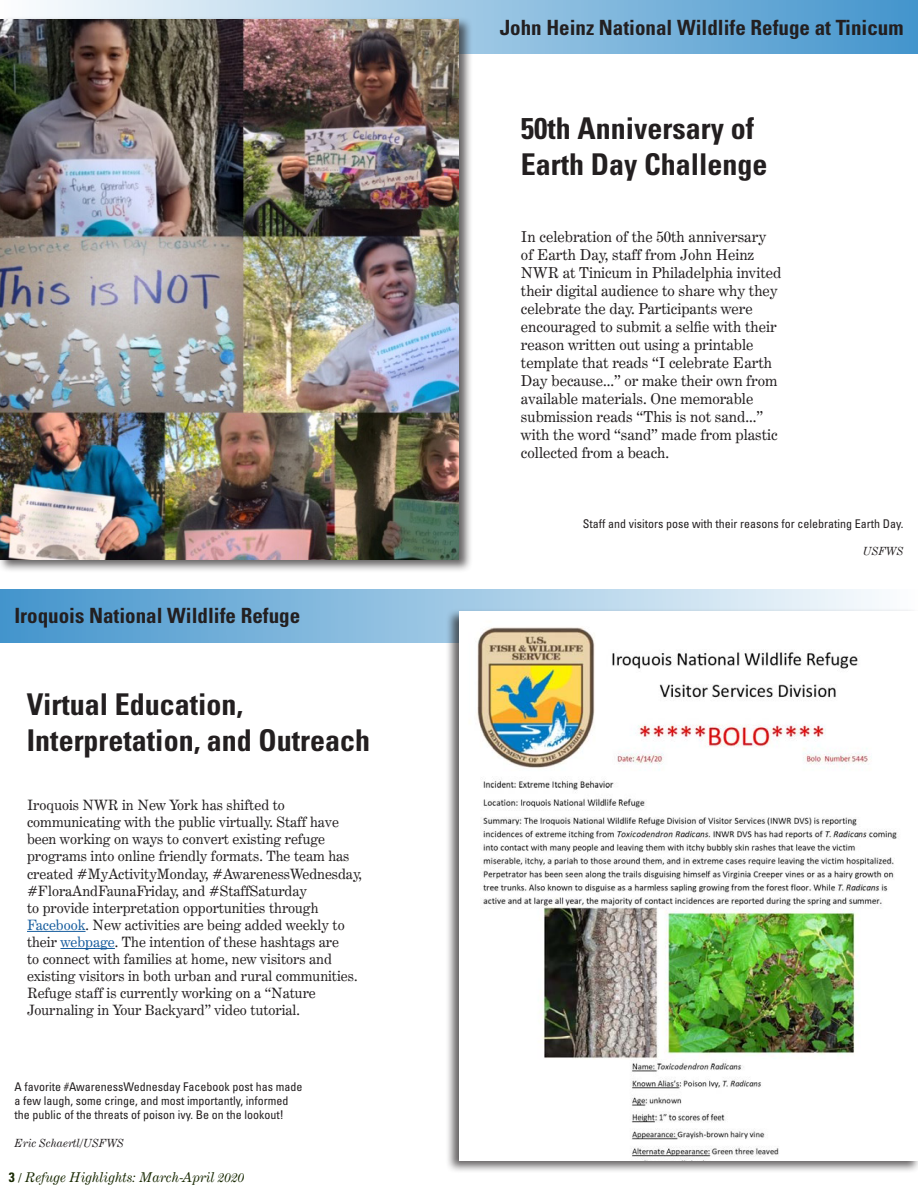
<style>
.page{position:relative;width:918px;height:1188px;background:#fff}
.page>*{position:absolute;margin:0;border:0;box-sizing:border-box;transform-origin:0 0}
.t1{font:700 condensed 30px/36px "Univers";color:#231f20}
.t2{font:700 condensed 21px "Univers";color:#231f20}
.t3{font:15px/18px "Century Expanded BT";color:#231f20}
.t4{font:14.25px/17.1px "Century Expanded BT";color:#231f20}
.t5{font:italic 13.5px "Century Expanded BT";color:#172800}
.t6{font:condensed 12px/14.4px "Univers";color:#231f20}
.t7{font:italic 11.25px "Century Expanded BT";color:#231f20}
.s1{color:#175d9e}
.s2{font-family:"Univers";font-weight:700;font-style:normal;font-stretch:condensed}
.s3{font-family:"Minion Pro";font-style:normal}
</style>
<div class="page">
<div style="left:0;top:589px;width:918px;height:54px;background:linear-gradient(to right,#4394cc,#fdfefe)"></div>
<div style="left:0;top:0;width:918px;height:54px;background:linear-gradient(to right,#fdfefe,#4395cc)"></div>
<div style="left:445px;top:608px;width:473px;height:566px;background:#231f20;opacity:.7"></div>
<img style="left:459px;top:611px;width:459px;height:549px">
<hr style="left:27px;top:931px;width:59px;height:1px;background:#175d9e">
<hr style="left:60px;top:948px;width:55px;height:1px;background:#175d9e">
<div style="left:0;top:17px;width:473px;height:556px;background:#231f20;opacity:.7"></div>
<img style="left:0;top:20px;width:459px;height:540px">
<p class="t2" style="left:14px;top:603px;width:287px">Iroquois National Wildlife Refuge</p>
<p class="t1" style="left:27px;top:686px;width:345px">Virtual Education,<br>Interpretation, and Outreach</p>
<p class="t4" style="left:27px;top:796px;width:337px">Iroquois NWR in New York has shifted to communicating with the public virtually. Staff have been working on ways to convert existing refuge programs into online friendly formats. The team has created #MyActivityMonday, #AwarenessWednesday, #FloraAndFaunaFriday, and #StaffSaturday<br>to provide interpretation opportunities through <span class="s1">Facebook</span>. New activities are being added weekly to their <span class="s1">webpage</span>. The intention of these hashtags are<br>to connect with families at home, new visitors and existing visitors in both urban and rural communities.<br>Refuge staff is currently working on a “Nature Journaling in Your Backyard” video tutorial.</p>
<p class="t6" style="left:14px;top:1079px;width:290px">A favorite #AwarenessWednesday Facebook post has made a few laugh, some cringe, and most importantly, informed the public of the threats of poison ivy. Be on the lookout!</p>
<p class="t7" style="left:15px;top:1136px;width:111px">Eric Schaertl/USFWS</p>
<p class="t5" style="left:9px;top:1169px;width:237px"><span class="s2">3</span> <span class="s3">/</span> Refuge Highlights: March-April 2020</p>
<p class="t2" style="left:500px;top:15px;width:405px">John Heinz National Wildlife Refuge at Tinicum</p>
<p class="t1" style="left:521px;top:110px;width:248px">50th Anniversary of<br>Earth Day Challenge</p>
<p class="t3" style="left:521px;top:228px;width:262px">In celebration of the 50th anniversary of Earth Day, staff from John Heinz NWR at Tinicum in Philadelphia invited their digital audience to share why they celebrate the day. Participants were encouraged to submit a selfie with their reason written out using a printable template that reads “I celebrate Earth Day because...” or make their own from available materials. One memorable submission reads “This is not sand...” with the word “sand” made from plastic collected from a beach.</p>
<p class="t6" style="left:583px;top:516px;width:322px">Staff and visitors pose with their reasons for celebrating Earth Day.</p>
<p class="t7" style="left:863px;top:544px;width:42px">USFWS</p>
</div>
